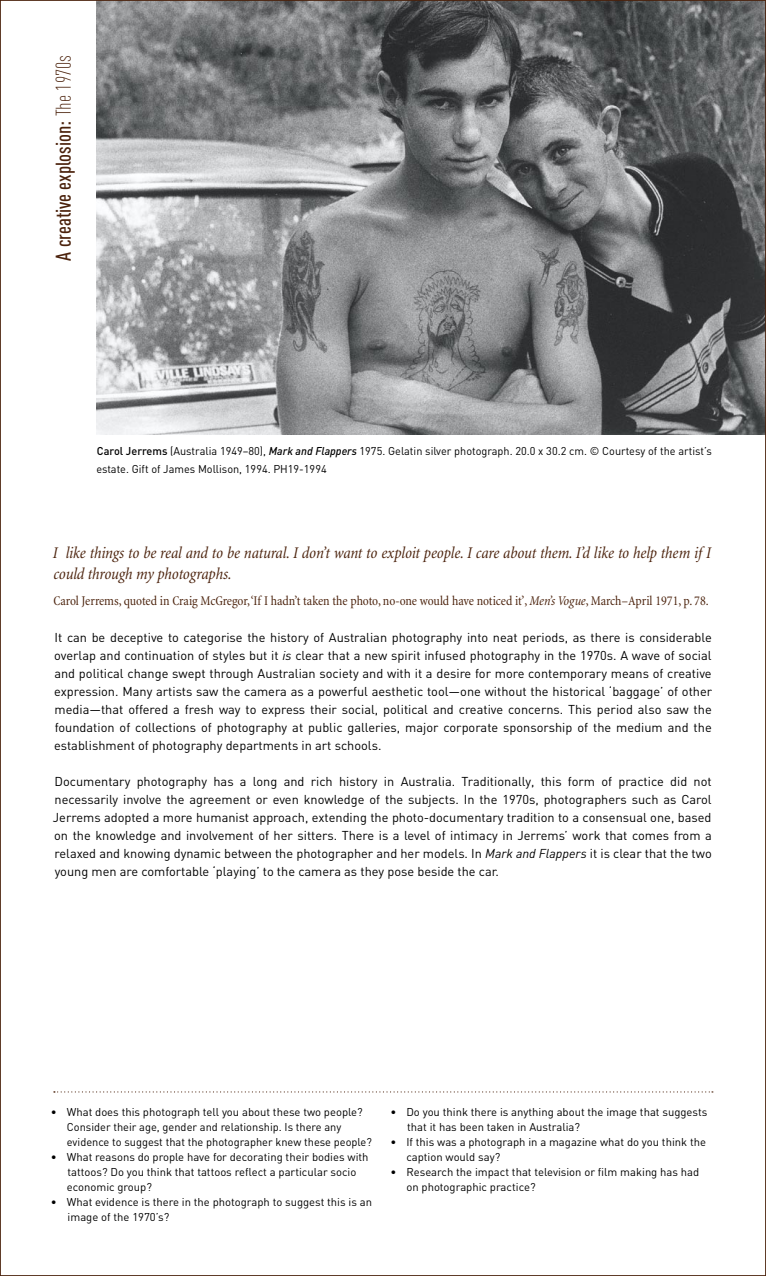
<style>
.page{position:relative;width:766px;height:1276px;background:#fff}
.page>*{position:absolute;margin:0;border:0;box-sizing:border-box;transform-origin:0 0}
.head01{font:500 21px "DIN Cond";color:#4b220c}
.Quote_A_tab{font:italic condensed 16.5px/21px "Minion";letter-spacing:-.01em;color:#4b220c}
.Quote_A_tab-2{font:condensed 13.5px "Minion";letter-spacing:-.005em;color:#4b220c}
.t1{font:12.75px/18px "DIN";color:#000;text-align:justify}
.bullet_points{font:11.25px/15px "DIN";color:#000}
.s1{font-weight:300}
.s2{font-weight:500}
.s3{font-weight:500;font-style:italic}
.s4{font-style:italic}
</style>
<div class="page">
<img style="left:97px;top:2px;width:666px;height:432px">
<svg style="left:54px;top:1091px;width:658px;height:1px"></svg>
<p class="head01" style="left:51px;top:260px;width:207px;rotate:-90deg">A creative explosion: <span class="s1">The 1970s</span></p>
<p class="bullet_points" style="left:96px;top:441px;width:616px;line-height:18px"><span class="s2">Carol Jerrems</span> (Australia 1949–80), <span class="s3">Mark and Flappers</span> 1975. Gelatin silver photograph. 20.0 x 30.2 cm. © Courtesy of the artist’s estate. Gift of James Mollison, 1994. PH19-1994</p>
<p class="Quote_A_tab" style="left:53px;top:543px;width:659px">I like things to be real and to be natural. I don’t want to exploit people. I care about them. I’d like to help them if I could through my photographs.</p>
<p class="Quote_A_tab-2" style="left:54px;top:593px;width:656px">Carol Jerrems, quoted in Craig McGregor, ‘If I hadn’t taken the photo, no-one would have noticed it’, <span class="s4">Men’s Vogue</span>, March–April 1971, p. 78.</p>
<p class="t1" style="left:54px;top:628px;width:659px">It can be deceptive to categorise the history of Australian photography into neat periods, as there is considerable overlap and continuation of styles but it <span class="s4">is</span> clear that a new spirit infused photography in the 1970s. A wave of social and political change swept through Australian society and with it a desire for more contemporary means of creative expression. Many artists saw the camera as a powerful aesthetic tool—one without the historical ‘baggage’ of other media—that offered a fresh way to express their social, political and creative concerns. This period also saw the foundation of collections of photography at public galleries, major corporate sponsorship of the medium and the establishment of photography departments in art schools.</p>
<p class="t1" style="left:53px;top:772px;width:660px">Documentary photography has a long and rich history in Australia. Traditionally, this form of practice did not necessarily involve the agreement or even knowledge of the subjects. In the 1970s, photographers such as Carol Jerrems adopted a more humanist approach, extending the photo-documentary tradition to a consensual one, based on the knowledge and involvement of her sitters. There is a level of intimacy in Jerrems’ work that comes from a relaxed and knowing dynamic between the photographer and her models. In <span class="s4">Mark and Flappers</span> it is clear that the two young men are comfortable ‘playing’ to the camera as they pose beside the car.</p>
<p class="bullet_points" style="left:51px;top:1104px;width:313px">• What does this photograph tell you about these two people?</p>
<p class="bullet_points" style="left:67px;top:1119px;width:306px">Consider their age, gender and relationship. Is there any evidence to suggest that the photographer knew these people?</p>
<p class="bullet_points" style="left:67px;top:1149px;width:303px;text-indent:-16px">• What reasons do prople have for decorating their bodies with tattoos? Do you think that tattoos reflect a particular socio economic group?</p>
<p class="bullet_points" style="left:68px;top:1194px;width:306px;text-indent:-17px">• What evidence is there in the photograph to suggest this is an image of the 1970’s?</p>
<p class="bullet_points" style="left:407px;top:1104px;width:302px;text-indent:-17px">• Do you think there is anything about the image that suggests that it has been taken in Australia?</p>
<p class="bullet_points" style="left:406px;top:1134px;width:301px;text-indent:-16px">• If this was a photograph in a magazine what do you think the caption would say?</p>
<p class="bullet_points" style="left:406px;top:1164px;width:294px;text-indent:-16px">• Research the impact that television or film making has had on photographic practice?</p>
</div>
